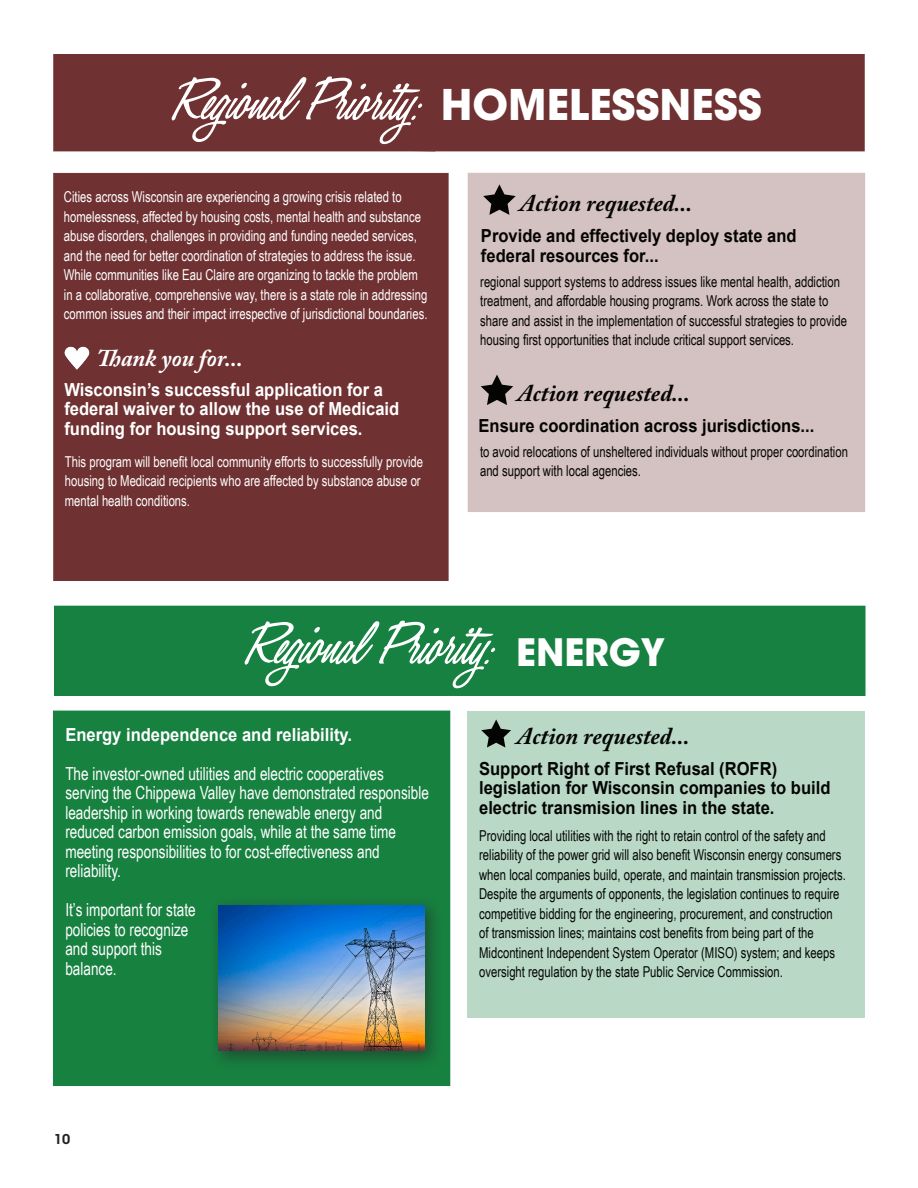
<style>
.page{position:relative;width:918px;height:1188px;background:#fff}
.page>*{position:absolute;margin:0;border:0;box-sizing:border-box;transform-origin:0 0}
.t1{font:italic 600 61.95px "Honey Script";color:#fff}
.t2{font:700 42px "ITC Avant Garde Std";color:#fff}
.t3{font:700 37.5px "ITC Avant Garde Std";color:#fff}
.t4{font:italic 700 24px "Adobe Caslon Pro";color:#040503}
.t5{font:italic 700 24px "Adobe Caslon Pro";color:#fff}
.t6{font:18px/19.5px "Arial Narrow";color:#fff;scale:.92 1}
.t7{font:700 18px/19.5px "Arial";color:#040503;scale:.92 1}
.t8{font:700 18px/19.5px "Arial";color:#fff;scale:.92 1}
.t9{font:15px/19.5px "Arial Narrow";color:#040503;scale:.92 1}
.t10{font:15px/19.5px "Arial Narrow";color:#fff;scale:.92 1}
.t11{font:600 13.5px "ITC Avant Garde Std";color:#231f20}
</style>
<div class="page">
<div style="left:467px;top:712px;width:398px;height:306px;background:#b9d9c6"></div>
<div style="left:54px;top:606px;width:812px;height:90px;background:#168141"></div>
<div style="left:53px;top:711px;width:397px;height:375px;background:#178140"></div>
<div style="left:54px;top:712px;width:395px;height:373px;border:1px solid #178140"></div>
<svg style="left:481px;top:720px;width:30px;height:28px"></svg>
<div style="left:468px;top:174px;width:396px;height:337px;background:#d4c1c1"></div>
<div style="left:53px;top:54px;width:812px;height:97px;background:#703132"></div>
<div style="left:53px;top:173px;width:396px;height:408px;background:#703132"></div>
<svg style="left:483px;top:184px;width:33px;height:31px"></svg>
<img style="left:60px;top:341px;width:34px;height:33px">
<svg style="left:481px;top:375px;width:32px;height:30px"></svg>
<div style="left:208px;top:895px;width:236px;height:175px;background:#231f20;opacity:.47"></div>
<img style="left:218px;top:905px;width:206px;height:146px">
<p class="t1" style="left:164px;top:62px;width:294px">RegionalPriority:</p>
<p class="t2" style="left:441px;top:78px;width:322px">HOMELESSNESS</p>
<p class="t10" style="left:64px;top:187px;width:397px">Cities across Wisconsin are experiencing a growing crisis related to homelessness, affected by housing costs, mental health and substance abuse disorders, challenges in providing and funding needed services, and the need for better coordination of strategies to address the issue.<br>While communities like Eau Claire are organizing to tackle the problem in a collaborative, comprehensive way, there is a state role in addressing common issues and their impact irrespective of jurisdictional boundaries.</p>
<p class="t5" style="left:97px;top:344px;width:147px">Thank you for...</p>
<p class="t8" style="left:64px;top:380px;width:366px">Wisconsin’s successful application for a federal waiver to allow the use of Medicaid funding for housing support services.</p>
<p class="t10" style="left:65px;top:451px;width:391px">This program will benefit local community efforts to successfully provide housing to Medicaid recipients who are affected by substance abuse or mental health conditions.</p>
<p class="t4" style="left:520px;top:188px;width:174px">Action requested...</p>
<p class="t7" style="left:481px;top:227px;width:345px">Provide and effectively deploy state and federal resources for...</p>
<p class="t9" style="left:480px;top:271px;width:400px">regional support systems to address issues like mental health, addiction treatment, and affordable housing programs. Work across the state to share and assist in the implementation of successful strategies to provide housing first opportunities that include critical support services.</p>
<p class="t4" style="left:517px;top:379px;width:174px">Action requested...</p>
<p class="t7" style="left:479px;top:417px;width:367px">Ensure coordination across jurisdictions...</p>
<p class="t9" style="left:480px;top:441px;width:401px">to avoid relocations of unsheltered individuals without proper coordination and support with local agencies.</p>
<p class="t1" style="left:237px;top:606px;width:294px">RegionalPriority:</p>
<p class="t3" style="left:516px;top:628px;width:150px">ENERGY</p>
<p class="t8" style="left:65px;top:725px;width:313px">Energy independence and reliability.</p>
<p class="t4" style="left:517px;top:722px;width:174px">Action requested...</p>
<p class="t6" style="left:65px;top:763px;width:397px">The investor-owned utilities and electric cooperatives serving the Chippewa Valley have demonstrated responsible leadership in working towards renewable energy and reduced carbon emission goals, while at the same time meeting responsibilities to for cost-effectiveness and reliability.</p>
<p class="t6" style="left:65px;top:900px;width:143px">It’s important for state policies to recognize and support this balance.</p>
<p class="t7" style="left:479px;top:760px;width:383px">Support Right of First Refusal (ROFR) legislation for Wisconsin companies to build electric transmision lines in the state.</p>
<p class="t9" style="left:479px;top:825px;width:400px">Providing local utilities with the right to retain control of the safety and reliability of the power grid will also benefit Wisconsin energy consumers when local companies build, operate, and maintain transmission projects.<br>Despite the arguments of opponents, the legislation continues to require competitive bidding for the engineering, procurement, and construction of transmission lines; maintains cost benefits from being part of the Midcontinent Independent System Operator (MISO) system; and keeps oversight regulation by the state Public Service Commission.</p>
<p class="t11" style="left:54px;top:1130px;width:18px">10</p>
</div>
